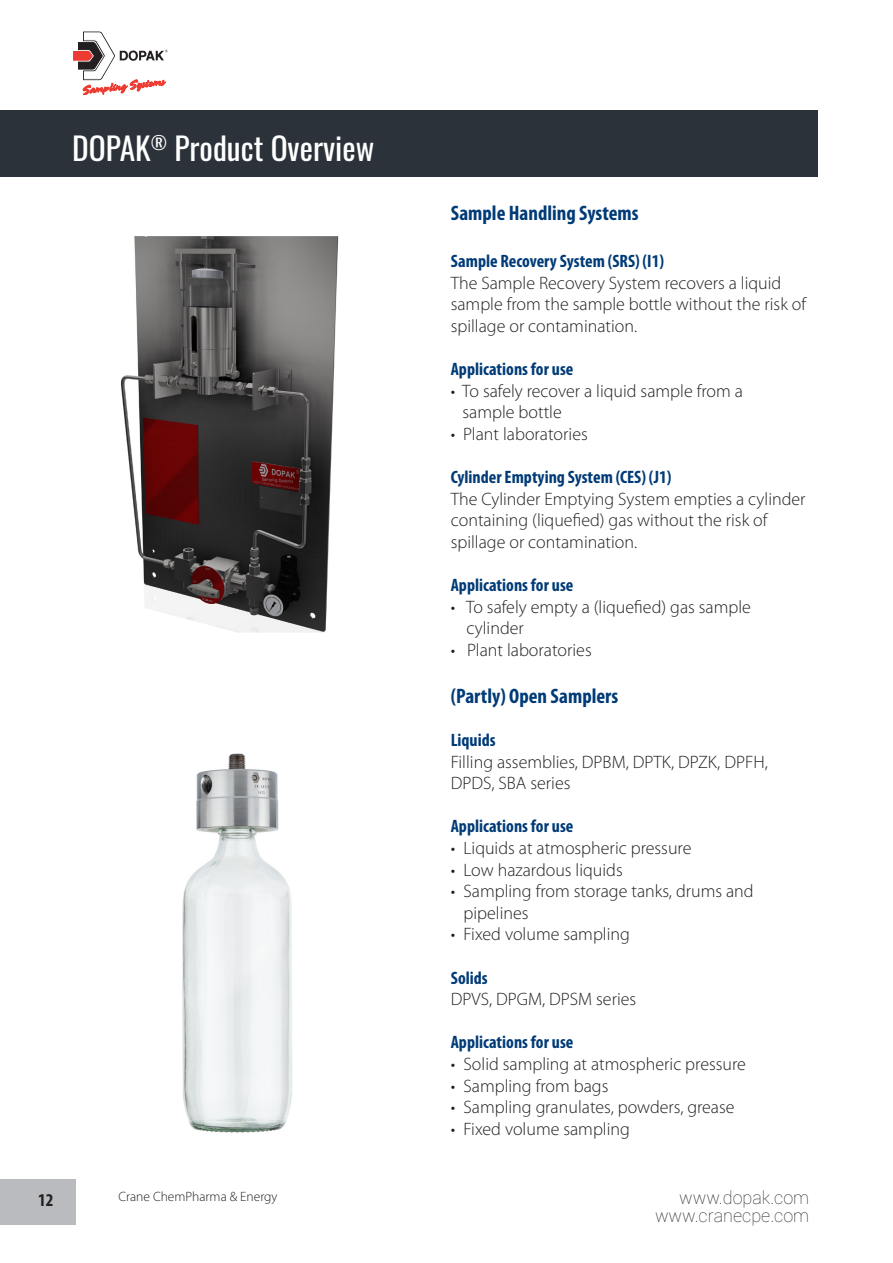
<style>
.page{position:relative;width:893px;height:1263px;background:#fff}
.page>*{position:absolute;margin:0;border:0;box-sizing:border-box;transform-origin:0 0}
.t1{font:31.5px "Oswald";color:#fff}
.t2{font:700 condensed 21px "Myriad Pro";color:#013b77}
.t3{font:300 18px/21.6px "Myriad Pro";color:#231f20}
.t4{font:700 condensed 18px "Myriad Pro";color:#013b77}
.t5{font:100 18px/18px "Roboto";color:#231f20;text-align:right}
.t6{font:700 condensed 18px "Myriad Pro";color:#231f20}
.t7{font:300 13.5px "Myriad Pro";color:#231f20}
</style>
<div class="page">
<div style="left:0;top:1179px;width:75px;height:45px;background:#babbbe"></div>
<div style="left:0;top:111px;width:818px;height:66px;background:#2b3239"></div>
<svg style="left:73px;top:31px;width:95px;height:64px"></svg>
<img style="left:182px;top:753px;width:110px;height:380px">
<img style="left:121px;top:236px;width:218px;height:397px">
<p class="t1" style="left:72px;top:120px;width:303px">DOPAK<sup>®</sup> Product Overview</p>
<p class="t2" style="left:451px;top:200px;width:189px">Sample Handling Systems</p>
<p class="t4" style="left:451px;top:250px;width:215px">Sample Recovery System (SRS) (I1)</p>
<p class="t3" style="left:451px;top:272px;width:357px">The Sample Recovery System recovers a liquid sample from the sample bottle without the risk of spillage or contamination.</p>
<p class="t4" style="left:451px;top:358px;width:124px">Applications for use</p>
<p class="t3" style="left:463px;top:380px;width:282px;text-indent:-12px">• To safely recover a liquid sample from a sample bottle</p>
<p class="t3" style="left:451px;top:423px;width:139px">• Plant laboratories</p>
<p class="t4" style="left:451px;top:466px;width:222px">Cylinder Emptying System (CES) (J1)</p>
<p class="t3" style="left:451px;top:488px;width:356px">The Cylinder Emptying System empties a cylinder containing (liquefied) gas without the risk of spillage or contamination.</p>
<p class="t4" style="left:451px;top:574px;width:124px">Applications for use</p>
<p class="t3" style="left:466px;top:596px;width:286px;text-indent:-16px">• To safely empty a (liquefied) gas sample cylinder</p>
<p class="t3" style="left:451px;top:639px;width:142px">• Plant laboratories</p>
<p class="t2" style="left:451px;top:682px;width:169px">(Partly) Open Samplers</p>
<p class="t4" style="left:451px;top:729px;width:46px">Liquids</p>
<p class="t3" style="left:451px;top:750px;width:319px">Filling assemblies, DPBM, DPTK, DPZK, DPFH,<br>DPDS, SBA series</p>
<p class="t4" style="left:451px;top:815px;width:124px">Applications for use</p>
<p class="t3" style="left:451px;top:837px;width:242px">• Liquids at atmospheric pressure</p>
<p class="t3" style="left:451px;top:858px;width:174px">• Low hazardous liquids</p>
<p class="t3" style="left:463px;top:880px;width:292px;text-indent:-13px">• Sampling from storage tanks, drums and pipelines</p>
<p class="t3" style="left:451px;top:923px;width:181px">• Fixed volume sampling</p>
<p class="t4" style="left:451px;top:966px;width:38px">Solids</p>
<p class="t3" style="left:451px;top:988px;width:187px">DPVS, DPGM, DPSM series</p>
<p class="t4" style="left:451px;top:1031px;width:124px">Applications for use</p>
<p class="t3" style="left:451px;top:1053px;width:297px">• Solid sampling at atmospheric pressure</p>
<p class="t3" style="left:451px;top:1074px;width:159px">• Sampling from bags</p>
<p class="t3" style="left:451px;top:1096px;width:285px">• Sampling granulates, powders, grease</p>
<p class="t3" style="left:451px;top:1118px;width:181px">• Fixed volume sampling</p>
<p class="t6" style="left:38px;top:1189px;width:17px">12</p>
<p class="t7" style="left:118px;top:1188px;width:161px">Crane ChemPharma &amp; Energy</p>
<p class="t5" style="left:655px;top:1188px;width:156px">www.dopak.com www.cranecpe.com</p>
</div>
